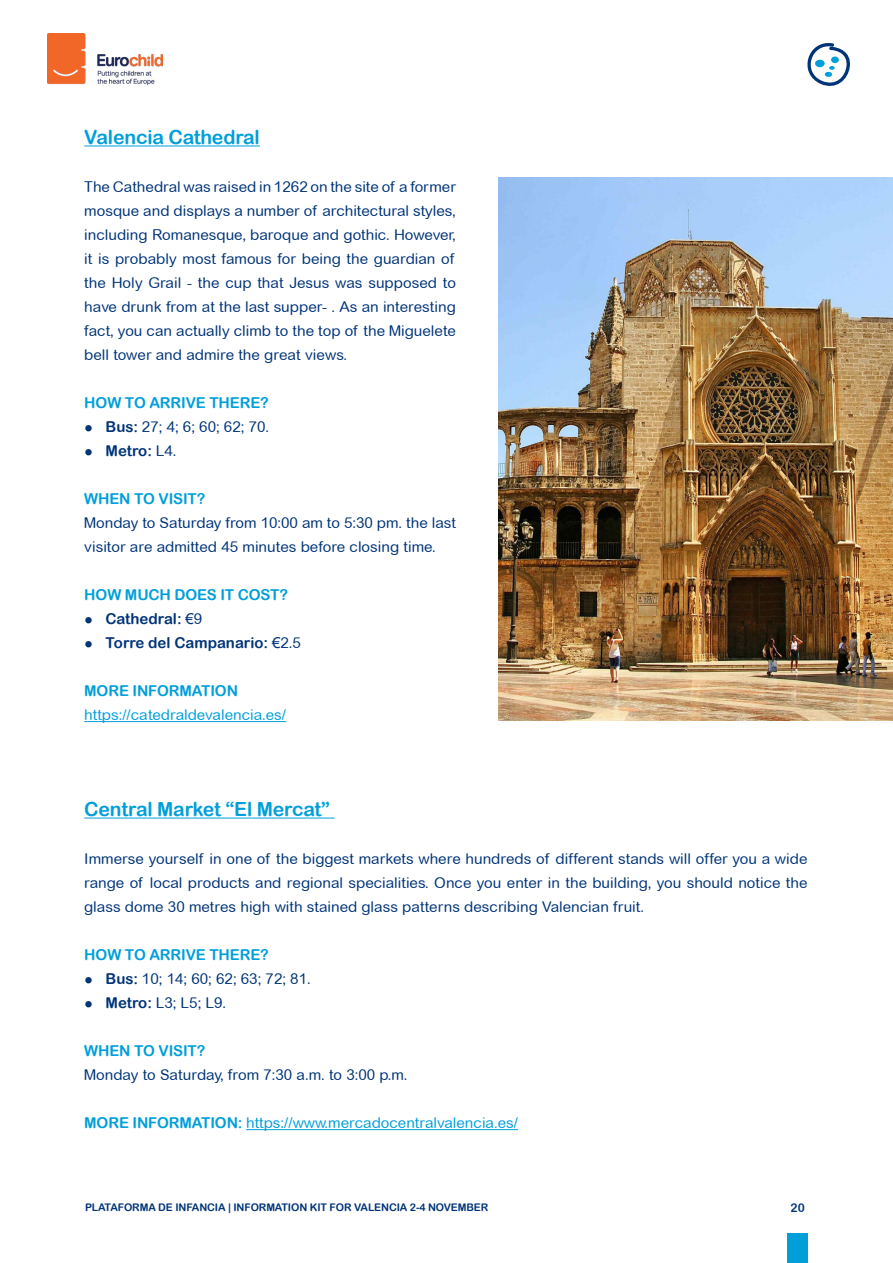
<style>
.page{position:relative;width:893px;height:1263px;background:#fff}
.page>*{position:absolute;margin:0;border:0;box-sizing:border-box;transform-origin:0 0}
.t1{font:19.5px "Arial Rounded MT Bold";letter-spacing:-.01em;color:#009fda}
.t2{font:15px/24px "Arial Rounded MT";color:#003478;text-align:justify}
.t3{font:15px "Arial Rounded MT Bold";letter-spacing:-.01em;color:#009fda}
.t4{font:15px "Arial Rounded MT";color:#009fda}
.t5{font:15px "Arial Rounded MT Bold";color:#003478}
.t6{font:12px "Arial Rounded MT Bold";color:#003478}
.t7{font:10.5px "Arial Rounded MT Bold";letter-spacing:-.01em;color:#003478}
.s1{font-size:25.5px}
.s2{font-family:"Arial Rounded MT Bold"}
.s3{font-family:"Arial Rounded MT";font-size:25.5px}
.s4{font-family:"Arial Rounded MT"}
.s5{font-family:"Arial"}
</style>
<div class="page">
<div style="left:787px;top:1233px;width:21px;height:30px;background:#009fda"></div>
<svg style="left:807px;top:43px;width:43px;height:43px"></svg>
<img style="left:48px;top:34px;width:114px;height:51px">
<hr style="left:84px;top:145px;width:176px;height:1px;background:#009fda">
<hr style="left:84px;top:721px;width:202px;height:1px;background:#009fda">
<hr style="left:84px;top:817px;width:251px;height:1px;background:#009fda">
<hr style="left:246px;top:1129px;width:272px;height:1px;background:#009fda">
<img style="left:498px;top:178px;width:395px;height:543px">
<h1 class="t1" style="left:84px;top:126px;width:177px">Valencia Cathedral</h1>
<p class="t2" style="left:84px;top:175px;width:373px">The Cathedral was raised in 1262 on the site of a former mosque and displays a number of architectural styles, including Romanesque, baroque and gothic. However, it is probably most famous for being the guardian of the Holy Grail - the cup that Jesus was supposed to have drunk from at the last supper- . As an interesting fact, you can actually climb to the top of the Miguelete bell tower and admire the great views.</p>
<p class="t3" style="left:84px;top:394px;width:186px">HOW TO ARRIVE THERE?</p>
<p class="t2" style="left:84px;top:415px;width:186px"><span class="s1">•</span> <span class="s2">Bus:</span> 27; 4; 6; 60; 62; 70.</p>
<p class="t5" style="left:84px;top:442px;width:94px"><span class="s3">•</span> Metro: <span class="s4">L4.</span></p>
<p class="t3" style="left:84px;top:490px;width:123px">WHEN TO VISIT?</p>
<p class="t2" style="left:84px;top:511px;width:373px">Monday to Saturday from 10:00 am to 5:30 pm. the last visitor are admitted 45 minutes before closing time.</p>
<p class="t3" style="left:84px;top:586px;width:205px">HOW MUCH DOES IT COST?</p>
<p class="t5" style="left:84px;top:610px;width:119px"><span class="s3">•</span> Cathedral: <span class="s5">€</span><span class="s4">9</span></p>
<p class="t5" style="left:84px;top:634px;width:218px"><span class="s3">•</span> Torre del Campanario: <span class="s5">€</span><span class="s4">2.5</span></p>
<p class="t3" style="left:84px;top:682px;width:155px">MORE INFORMATION</p>
<p class="t4" style="left:84px;top:706px;width:203px">https://catedraldevalencia.es/</p>
<h1 class="t1" style="left:84px;top:798px;width:247px">Central Market “El Mercat”</h1>
<p class="t2" style="left:84px;top:847px;width:725px">Immerse yourself in one of the biggest markets where hundreds of different stands will offer you a wide range of local products and regional specialities. Once you enter in the building, you should notice the glass dome 30 metres high with stained glass patterns describing Valencian fruit.</p>
<p class="t3" style="left:84px;top:946px;width:186px">HOW TO ARRIVE THERE?</p>
<p class="t2" style="left:84px;top:967px;width:228px"><span class="s1">•</span> <span class="s2">Bus:</span> 10; 14; 60; 62; 63; 72; 81.</p>
<p class="t2" style="left:84px;top:991px;width:143px"><span class="s1">•</span> <span class="s2">Metro:</span> L3; L5; L9.</p>
<p class="t3" style="left:84px;top:1042px;width:123px">WHEN TO VISIT?</p>
<p class="t2" style="left:84px;top:1063px;width:325px">Monday to Saturday, from 7:30 a.m. to 3:00 p.m.</p>
<p class="t4" style="left:84px;top:1114px;width:435px"><span class="s2">MORE INFORMATION:</span> https://www.mercadocentralvalencia.es/</p>
<p class="t7" style="left:85px;top:1201px;width:405px">PLATAFORMA DE INFANCIA | INFORMATION KIT FOR VALENCIA 2-4 NOVEMBER</p>
<p class="t6" style="left:791px;top:1200px;width:16px">20</p>
</div>
